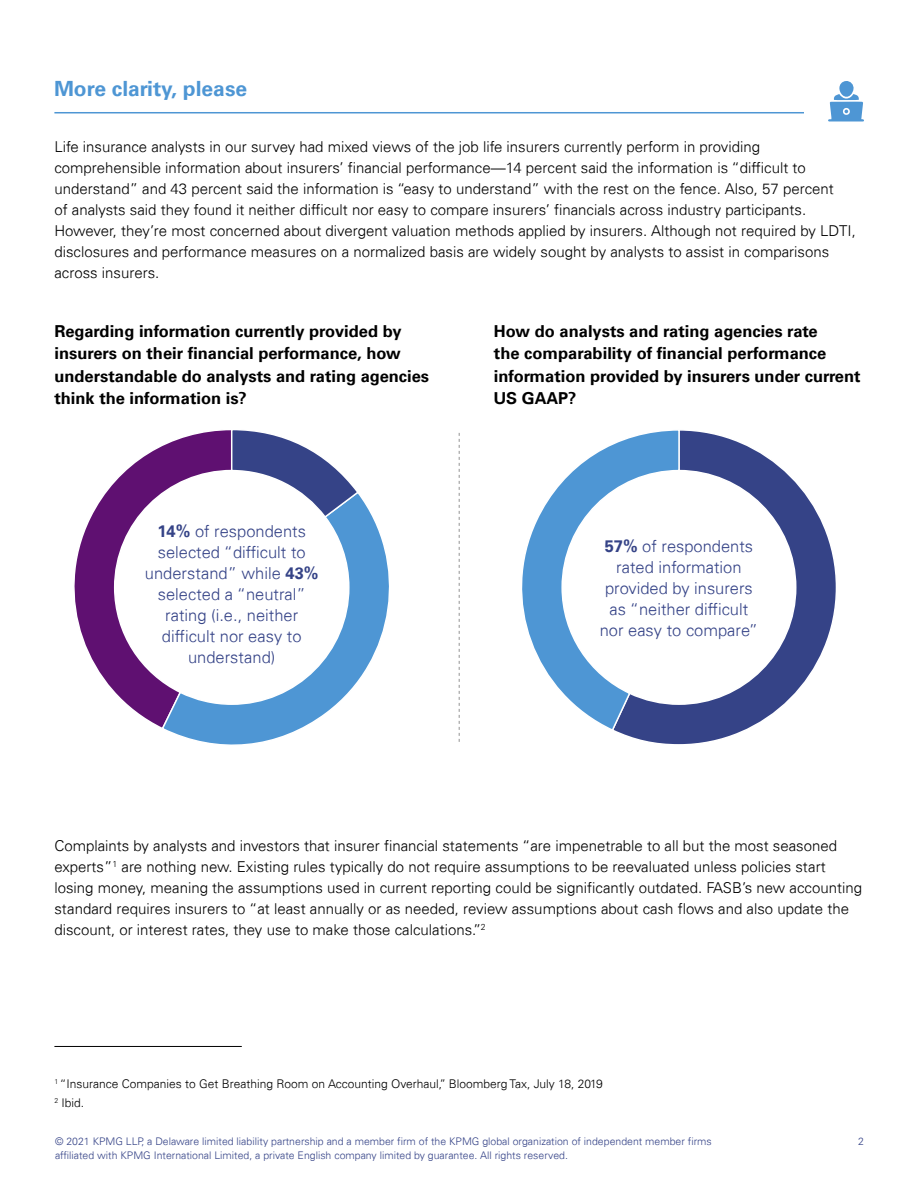
<style>
.page{position:relative;width:918px;height:1188px;background:#fff}
.page>*{position:absolute;margin:0;border:0;box-sizing:border-box;transform-origin:0 0}
.Subhead_14pt_Blue{font:700 21px "Universfor KPMG";color:#4e96d4}
.Graph_Title_11pt_Bla{font:700 16.5px/22.5px "Universfor KPMG";color:#000}
.Bodycopy_10pt{font:300 16.5px/21px "Univers 45";color:#354387;text-align:center}
.Bodycopy_10pt-2{font:300 15px/21px "Univers 45";color:#000}
.Source_8pt_Black{font:300 12px "Univers 45";color:#000}
.t1{font:300 10.5px/13.5px "Univers 45";color:#354387}
.s1{font-family:"Universfor KPMG";font-weight:700}
</style>
<div class="page">
<svg style="left:828px;top:81px;width:36px;height:41px"></svg>
<svg style="left:459px;top:433px;width:1px;height:309px"></svg>
<hr style="left:54px;top:1046px;width:188px;height:1px;background:#000">
<hr style="left:54px;top:112px;width:750px;height:1px;background:#4e96d4">
<svg style="left:619px;top:430px;width:217px;height:315px"></svg>
<svg style="left:522px;top:430px;width:159px;height:302px"></svg>
<svg style="left:74px;top:430px;width:156px;height:297px"></svg>
<svg style="left:161px;top:490px;width:228px;height:255px"></svg>
<svg style="left:230px;top:430px;width:130px;height:89px"></svg>
<p class="Subhead_14pt_Blue" style="left:54px;top:76px;width:195px">More clarity, please</p>
<p class="Bodycopy_10pt-2" style="left:54px;top:136px;width:803px">Life insurance analysts in our survey had mixed views of the job life insurers currently perform in providing comprehensible information about insurers’ financial performance—14 percent said the information is “difficult to understand” and 43 percent said the information is “easy to understand” with the rest on the fence. Also, 57 percent<br>of analysts said they found it neither difficult nor easy to compare insurers’ financials across industry participants.<br>However, they’re most concerned about divergent valuation methods applied by insurers. Although not required by LDTI, disclosures and performance measures on a normalized basis are widely sought by analysts to assist in comparisons across insurers.</p>
<p class="Graph_Title_11pt_Bla" style="left:54px;top:320px;width:376px">Regarding information currently provided by insurers on their financial performance, how understandable do analysts and rating agencies think the information is?</p>
<p class="Bodycopy_10pt" style="left:145px;top:520px;width:175px"><span class="s1">14%</span> of respondents selected “difficult to understand” while <span class="s1">43% </span>selected a “neutral” rating (i.e., neither difficult nor easy to understand)</p>
<p class="Graph_Title_11pt_Bla" style="left:494px;top:320px;width:368px">How do analysts and rating agencies rate<br>the comparability of financial performance information provided by insurers under current US GAAP?</p>
<p class="Bodycopy_10pt" style="left:600px;top:535px;width:160px"><span class="s1">57%</span> of respondents rated information provided by insurers as “neither difficult nor easy to compare”</p>
<p class="Bodycopy_10pt-2" style="left:54px;top:835px;width:809px">Complaints by analysts and investors that insurer financial statements “are impenetrable to all but the most seasoned experts”<sup>1</sup> are nothing new. Existing rules typically do not require assumptions to be reevaluated unless policies start losing money, meaning the assumptions used in current reporting could be significantly outdated. FASB’s new accounting standard requires insurers to “at least annually or as needed, review assumptions about cash flows and also update the discount, or interest rates, they use to make those calculations.’’<sup>2</sup></p>
<p class="Source_8pt_Black" style="left:54px;top:1077px;width:550px"><sup>1</sup> “Insurance Companies to Get Breathing Room on Accounting Overhaul,’’ Bloomberg Tax, July 18, 2019</p>
<p class="Source_8pt_Black" style="left:54px;top:1096px;width:31px"><sup>2</sup> Ibid.</p>
<p class="t1" style="left:55px;top:1135px;width:658px">© 2021 KPMG LLP, a Delaware limited liability partnership and a member firm of the KPMG global organization of independent member firms affiliated with KPMG International Limited, a private English company limited by guarantee. All rights reserved.</p>
<p class="t1" style="left:858px;top:1135px;width:7px">2</p>
</div>
